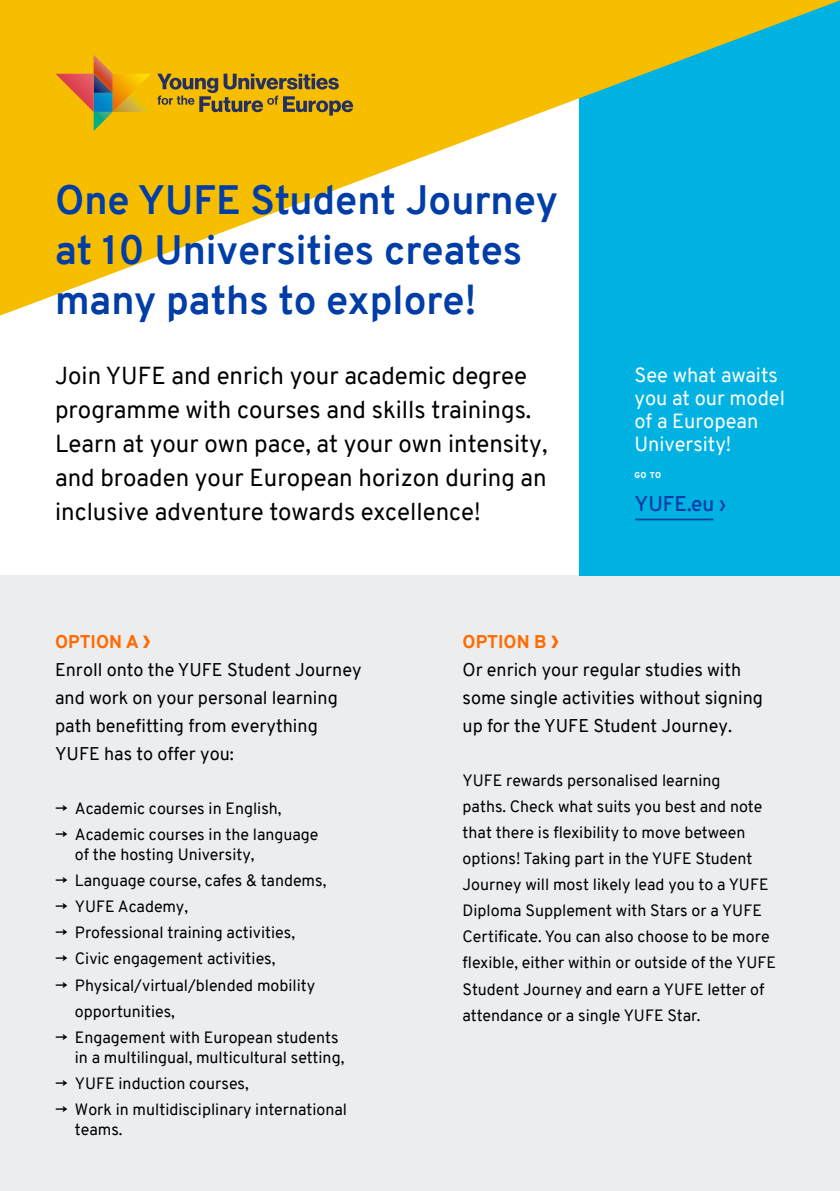
<style>
.page{position:relative;width:840px;height:1191px;background:#fff}
.page>*{position:absolute;margin:0;border:0;box-sizing:border-box;transform-origin:0 0}
.t1{font:700 40px/50px "Overpass";color:#003da6}
.t2{font:24px/34px "Overpass";color:#000}
.t3{font:600 20.8px "Overpass";color:#003da6}
.t4{font:20px/23px "Overpass";color:#fff}
.t5{font:18px/28px "Overpass";color:#000}
.t6{font:16px/26px "Overpass";color:#000}
.t7{font:900 8.4px "Overpass";color:#fff}
.s1{font-weight:800;color:#ff6b00}
.s2{font-weight:800;font-size:24px;color:#ff6b00}
</style>
<div class="page">
<div style="left:0;top:575px;width:839px;height:616px;background:#ecedef"></div>
<div style="left:579px;top:0;width:260px;height:575px;background:#00b2e2"></div>
<svg style="left:0;top:0;width:839px;height:316px"></svg>
<hr style="left:635px;top:518px;width:77px;height:2px;background:#003da6">
<svg style="left:55px;top:55px;width:96px;height:76px;background:#daa41d"></svg>
<svg style="left:157px;top:74px;width:196px;height:42px;background:#b4901e"></svg>
<h1 class="t1" style="left:55px;top:175px;width:504px">One YUFE Student Journey at 10 Universities creates many paths to explore!</h1>
<h2 class="t2" style="left:55px;top:359px;width:493px">Join YUFE and enrich your academic degree programme with courses and skills trainings.<br>Learn at your own pace, at your own intensity, and broaden your European horizon during an inclusive adventure towards excellence!</h2>
<p class="t4" style="left:634px;top:364px;width:152px">See what awaits you at our model of a European<br>University!</p>
<p class="t7" style="left:634px;top:469px;width:28px">GO TO</p>
<h3 class="t3" style="left:634px;top:489px;width:93px">YUFE.eu ›</h3>
<p class="t5" style="left:55px;top:628px;width:308px"><span class="s1">OPTION A</span> <span class="s2">›<br></span>Enroll onto the YUFE Student Journey and work on your personal learning path benefitting from everything<br>YUFE has to offer you:</p>
<p class="t6" style="left:55px;top:796px;width:228px">→ Academic courses in English,</p>
<p class="t6" style="left:75px;top:825px;width:245px;line-height:20px;text-indent:-20px">→ Academic courses in the language of the hosting University,</p>
<p class="t6" style="left:55px;top:868px;width:272px">→ Language course, cafes &amp; tandems,</p>
<p class="t6" style="left:55px;top:894px;width:134px">→ YUFE Academy,</p>
<p class="t6" style="left:55px;top:920px;width:241px">→ Professional training activities,</p>
<p class="t6" style="left:55px;top:946px;width:222px">→ Civic engagement activities,</p>
<p class="t6" style="left:75px;top:972px;width:242px;text-indent:-20px">→ Physical/virtual/blended mobility opportunities,</p>
<p class="t6" style="left:75px;top:1027px;width:271px;line-height:20px;text-indent:-20px">→ Engagement with European students in a multilingual, multicultural setting,</p>
<p class="t6" style="left:55px;top:1070px;width:195px">→ YUFE induction courses,</p>
<p class="t6" style="left:75px;top:1099px;width:273px;line-height:20px;text-indent:-20px">→ Work in multidisciplinary international teams.</p>
<p class="t5" style="left:462px;top:628px;width:302px"><span class="s1">OPTION B</span> <span class="s2">›<br></span>Or enrich your regular studies with some single activities without signing up for the YUFE Student Journey.</p>
<p class="t6" style="left:462px;top:768px;width:315px">YUFE rewards personalised learning<br>paths. Check what suits you best and note that there is flexibility to move between options! Taking part in the YUFE Student Journey will most likely lead you to a YUFE Diploma Supplement with Stars or a YUFE Certificate. You can also choose to be more flexible, either within or outside of the YUFE Student Journey and earn a YUFE letter of attendance or a single YUFE Star.</p>
</div>
